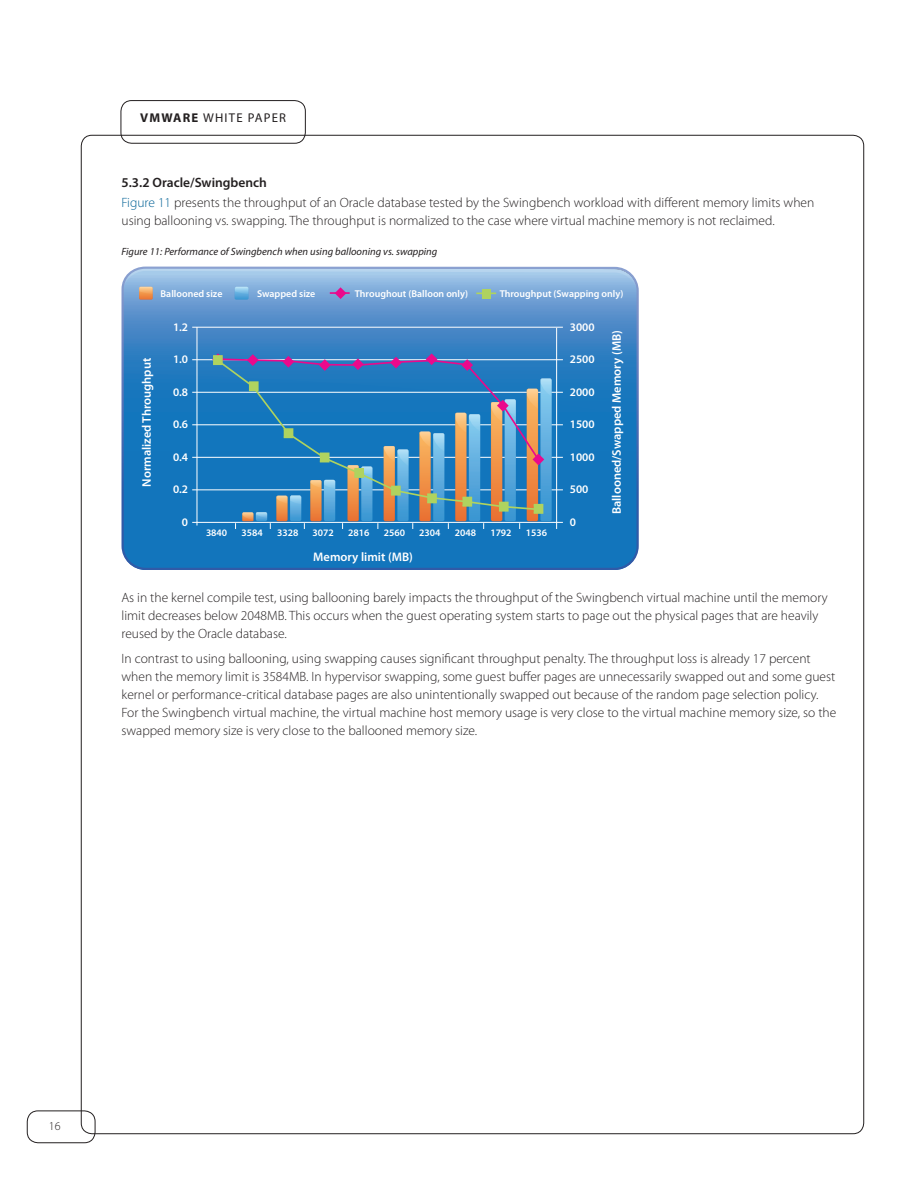
<style>
.page{position:relative;width:918px;height:1188px;background:#fff}
.page>*{position:absolute;margin:0;border:0;box-sizing:border-box;transform-origin:0 0}
.t1{font:300 13.5px/18px "Myriad Pro";color:#231f20}
.t2{font:12.75px "Myriad Pro";letter-spacing:.095em;color:#231f20}
.t3{font:600 12.45px "Myriad Pro";color:#fff}
.t4{font:300 12px "Myriad Pro";color:#231f20}
.t5{font:600 11.55px "Myriad Pro";color:#fff}
.t6{font:italic 10.5px "Myriad Pro";color:#231f20}
.t7{font:600 9.9px "Myriad Pro";color:#fff}
.s1{font-weight:700}
.s2{font-weight:600}
.s3{color:#006195}
</style>
<div class="page">
<div style="left:27px;top:1111px;width:68px;height:32px;border:1px solid #231f20;border-radius:11px"></div>
<div style="left:121px;top:100px;width:185px;height:44px;border:1px solid #231f20;border-radius:11px"></div>
<svg style="left:122px;top:281px;width:517px;height:289px;background:#2a7dc0"></svg>
<hr style="left:197px;top:327px;width:1px;height:194px;background:#fff">
<hr style="left:556px;top:328px;width:1px;height:201px;background:#fff">
<hr style="left:192px;top:457px;width:371px;height:1px;background:#fff">
<hr style="left:192px;top:424px;width:371px;height:1px;background:#fff">
<hr style="left:192px;top:392px;width:371px;height:1px;background:#fff">
<hr style="left:192px;top:359px;width:371px;height:1px;background:#fff">
<hr style="left:192px;top:327px;width:371px;height:1px;background:#fff">
<hr style="left:192px;top:489px;width:371px;height:1px;background:#fff">
<hr style="left:192px;top:522px;width:371px;height:1px;background:#fff">
<svg style="left:123px;top:267px;width:515px;height:33px;background:#91b5dd"></svg>
<svg style="left:212px;top:353px;width:340px;height:176px;background:#4988b9"></svg>
<svg style="left:533px;top:504px;width:10px;height:10px"></svg>
<svg style="left:215px;top:358px;width:325px;height:153px;background:#4683b1"></svg>
<div style="left:212px;top:355px;width:11px;height:10px;background:#afd35f;border:2px solid #afd35f"></div>
<p class="t2" style="left:140px;top:110px;width:148px"><span class="s1">VMWARE</span> WHITE PAPER</p>
<p class="t1" style="left:122px;top:172px;width:694px;line-height:20.1px"><span class="s2">5.3.2 Oracle/Swingbench<br></span><span class="s3">Figure 11</span> presents the throughput of an Oracle database tested by the Swingbench workload with different memory limits when</p>
<p class="t1" style="left:122px;top:212px;width:655px">using ballooning vs. swapping. The throughput is normalized to the case where virtual machine memory is not reclaimed.</p>
<p class="t6" style="left:122px;top:245px;width:317px">Figure 11: Performance of Swingbench when using ballooning vs. swapping</p>
<p class="t7" style="left:161px;top:287px;width:63px">Ballooned size</p>
<p class="t7" style="left:257px;top:287px;width:60px">Swapped size</p>
<p class="t7" style="left:355px;top:287px;width:115px">Throughout (Balloon only)</p>
<p class="t7" style="left:500px;top:287px;width:125px">Throughput (Swapping only)</p>
<p class="t3" style="left:139px;top:487px;width:131px;rotate:-90deg">Normalized Throughput</p>
<p class="t5" style="left:173px;top:319px;width:17px">1.2</p>
<p class="t5" style="left:173px;top:352px;width:17px">1.0</p>
<p class="t5" style="left:173px;top:384px;width:17px">0.8</p>
<p class="t5" style="left:173px;top:417px;width:17px">0.6</p>
<p class="t5" style="left:173px;top:450px;width:17px">0.4</p>
<p class="t5" style="left:173px;top:482px;width:17px">0.2</p>
<p class="t5" style="left:570px;top:319px;width:26px">3000</p>
<p class="t5" style="left:570px;top:352px;width:26px">2500</p>
<p class="t5" style="left:570px;top:384px;width:26px">2000</p>
<p class="t5" style="left:570px;top:417px;width:26px">1500</p>
<p class="t5" style="left:570px;top:450px;width:26px">1000</p>
<p class="t5" style="left:570px;top:482px;width:20px">500</p>
<p class="t3" style="left:609px;top:514px;width:185px;rotate:-90deg">Ballooned/Swapped Memory (MB)</p>
<p class="t5" style="left:182px;top:515px;width:8px">0</p>
<p class="t5" style="left:570px;top:515px;width:8px">0</p>
<p class="t7" style="left:206px;top:527px;width:23px">3840</p>
<p class="t7" style="left:242px;top:527px;width:23px">3584</p>
<p class="t7" style="left:277px;top:527px;width:23px">3328</p>
<p class="t7" style="left:313px;top:527px;width:23px">3072</p>
<p class="t7" style="left:348px;top:527px;width:23px">2816</p>
<p class="t7" style="left:384px;top:527px;width:23px">2560</p>
<p class="t7" style="left:419px;top:527px;width:23px">2304</p>
<p class="t7" style="left:455px;top:527px;width:23px">2048</p>
<p class="t7" style="left:490px;top:527px;width:23px">1792</p>
<p class="t7" style="left:526px;top:527px;width:23px">1536</p>
<p class="t3" style="left:313px;top:549px;width:101px">Memory limit (MB)</p>
<p class="t1" style="left:122px;top:588px;width:708px">As in the kernel compile test, using ballooning barely impacts the throughput of the Swingbench virtual machine until the memory limit decreases below 2048MB. This occurs when the guest operating system starts to page out the physical pages that are heavily reused by the Oracle database.</p>
<p class="t1" style="left:122px;top:649px;width:716px">In contrast to using ballooning, using swapping causes significant throughput penalty. The throughput loss is already 17 percent when the memory limit is 3584MB. In hypervisor swapping, some guest buffer pages are unnecessarily swapped out and some guest kernel or performance-critical database pages are also unintentionally swapped out because of the random page selection policy.<br>For the Swingbench virtual machine, the virtual machine host memory usage is very close to the virtual machine memory size, so the swapped memory size is very close to the ballooned memory size.</p>
<p class="t4" style="left:49px;top:1118px;width:13px">16</p>
</div>
